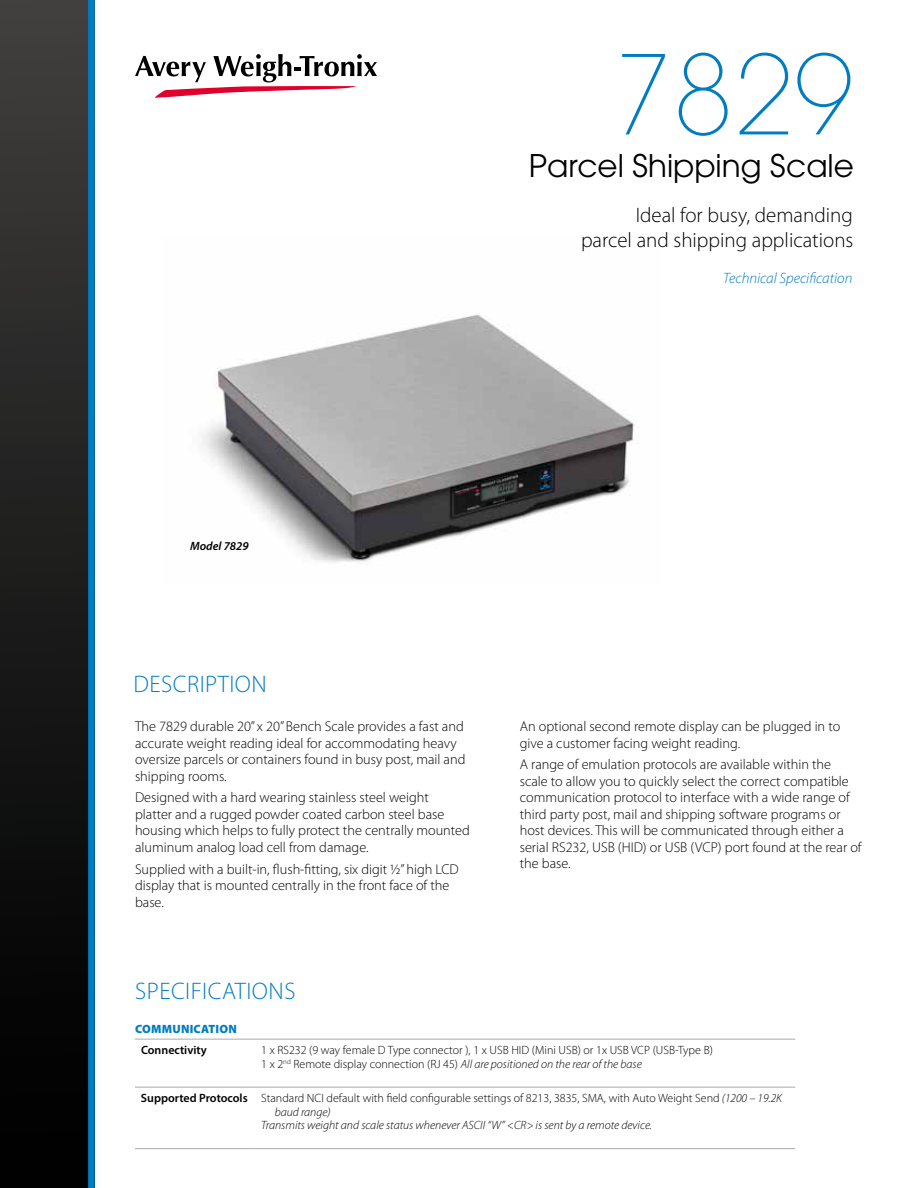
<style>
.page{position:relative;width:918px;height:1188px;background:#fff}
.page>*{position:absolute;margin:0;border:0;box-sizing:border-box;transform-origin:0 0}
.t1{font:200 108.75px "ITC Avant Garde Std";color:#007cc2}
.t2{font:31.05px "ITC Avant Garde Std";color:#000}
.t3{font:300 24px "Myriad Pro";letter-spacing:.02em;color:#007cc2}
.t4{font:300 21px/25.2px "Myriad Pro";color:#000;text-align:right}
.t5{font:italic 300 15px "Myriad Pro";color:#007cc2}
.t6{font:300 14.25px/16.5px "Myriad Pro";color:#000}
.t7{font:300 12px/13.5px "Myriad Pro";color:#000}
.t8{font:italic 300 12px "Myriad Pro";color:#000}
.t9{font:900 12px "Myriad Pro";letter-spacing:.02em;color:#007cc2}
.t10{font:600 12px "Myriad Pro";color:#000}
.t11{font:italic 600 12px "Myriad Pro";color:#000}
.s1{font-style:italic}
.s2{font-weight:600}
</style>
<div class="page">
<div style="left:0;top:0;width:94px;height:1188px;background:linear-gradient(to bottom,#403f3d,#000)"></div>
<svg style="left:135px;top:54px;width:242px;height:44px"></svg>
<div style="left:88px;top:0;width:7px;height:1188px;background:#007cc2"></div>
<img style="left:201px;top:314px;width:437px;height:249px">
<hr style="left:135px;top:1039px;width:120px;height:1px;background:#acacac">
<hr style="left:255px;top:1039px;width:540px;height:1px;background:#acacac">
<hr style="left:135px;top:1087px;width:120px;height:1px;background:#acacac">
<hr style="left:255px;top:1087px;width:540px;height:1px;background:#acacac">
<hr style="left:135px;top:1148px;width:120px;height:1px;background:#acacac">
<hr style="left:255px;top:1148px;width:540px;height:1px;background:#acacac">
<h1 class="t1" style="left:613px;top:29px;width:243px">7829</h1>
<h2 class="t2" style="left:529px;top:146px;width:327px">Parcel Shipping Scale</h2>
<h3 class="t4" style="left:581px;top:202px;width:274px">Ideal for busy, demanding parcel and shipping applications</h3>
<p class="t5" style="left:723px;top:270px;width:131px">Technical Specification</p>
<p class="t11" style="left:190px;top:538px;width:60px">Model 7829</p>
<h3 class="t3" style="left:134px;top:669px;width:135px">DESCRIPTION</h3>
<p class="t6" style="left:135px;top:718px;width:332px">The 7829 durable 20” x 20” Bench Scale provides a fast and accurate weight reading ideal for accommodating heavy oversize parcels or containers found in busy post, mail and shipping rooms.</p>
<p class="t6" style="left:135px;top:789px;width:336px">Designed with a hard wearing stainless steel weight<br>platter and a rugged powder coated carbon steel base housing which helps to fully protect the centrally mounted aluminum analog load cell from damage.</p>
<p class="t6" style="left:135px;top:861px;width:325px">Supplied with a built-in, flush-fitting, six digit ½” high LCD display that is mounted centrally in the front face of the base.</p>
<p class="t6" style="left:520px;top:718px;width:322px">An optional second remote display can be plugged in to give a customer facing weight reading.</p>
<p class="t6" style="left:520px;top:756px;width:343px">A range of emulation protocols are available within the scale to allow you to quickly select the correct compatible communication protocol to interface with a wide range of third party post, mail and shipping software programs or host devices. This will be communicated through either a serial RS232, USB (HID) or USB (VCP) port found at the rear of the base.</p>
<h3 class="t3" style="left:135px;top:976px;width:162px">SPECIFICATIONS</h3>
<p class="t9" style="left:135px;top:1021px;width:103px">COMMUNICATION</p>
<p class="t10" style="left:141px;top:1042px;width:67px">Connectivity</p>
<p class="t7" style="left:261px;top:1043px;width:453px">1 x RS232 (9 way female D Type connector ), 1 x USB HID (Mini USB) or 1x USB VCP (USB-Type B)<br>1 x 2<sup>nd</sup> Remote display connection (RJ 45) <span class="s1">All are positioned on the rear of the base</span></p>
<p class="t7" style="left:141px;top:1091px;width:642px"><span class="s2">Supported Protocols</span> Standard NCI default with field configurable settings of 8213, 3835, SMA, with Auto Weight Send <span class="s1">(1200 – 19.2K</span></p>
<p class="t8" style="left:275px;top:1105px;width:58px">baud range)</p>
<p class="t8" style="left:261px;top:1119px;width:392px">Transmits weight and scale status whenever ASCII “W” &lt;CR&gt; is sent by a remote device.</p>
</div>
